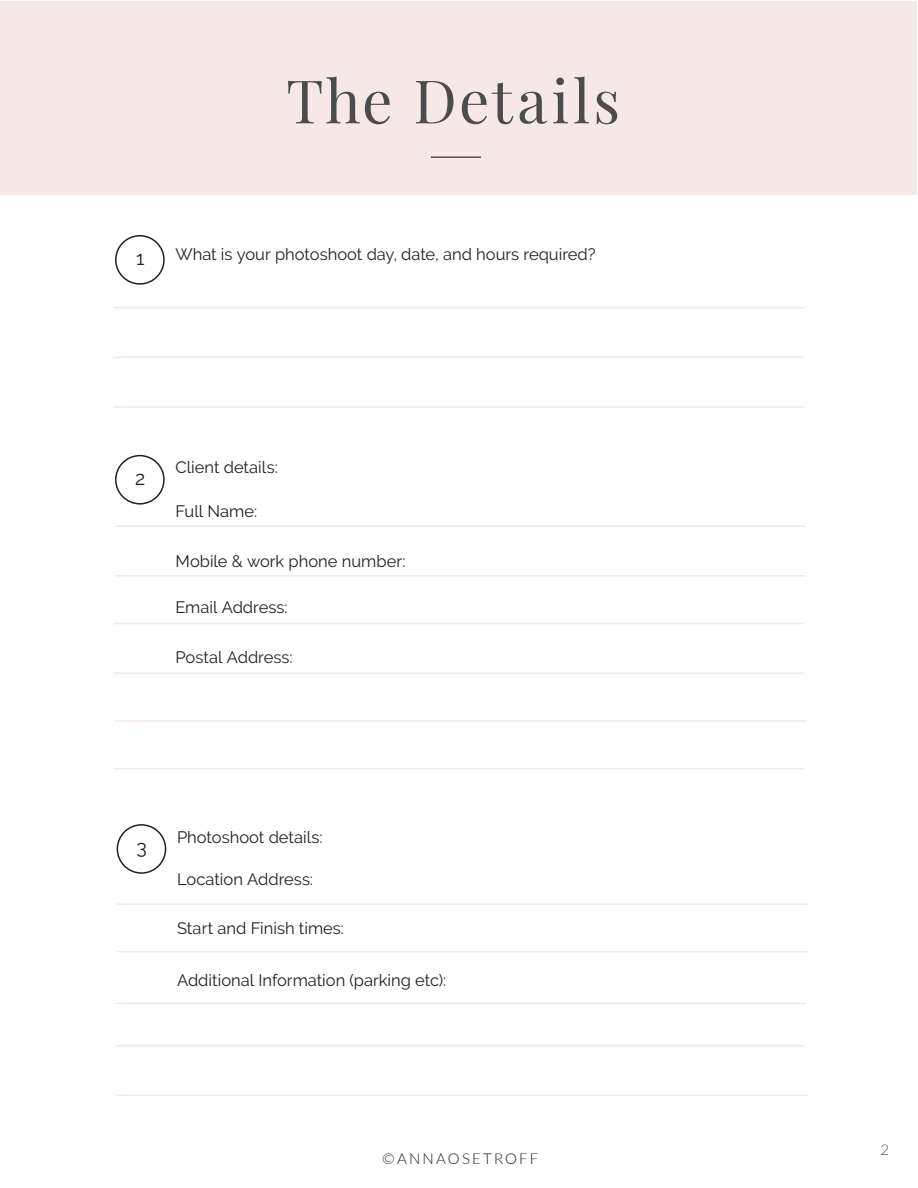
<style>
.page{position:relative;width:918px;height:1188px;background:#fff}
.page>*{position:absolute;margin:0;border:0;box-sizing:border-box;transform-origin:0 0}
.Highlight_1{font:60px "Playfair Display";letter-spacing:.045em;color:#4b4c4d}
.t1{font:19.5px "Raleway";color:#231f20}
.Body_Text{font:16.5px "Raleway";color:#231f20}
.t2{font:300 15px "Lato";letter-spacing:.145em;color:#231f20}
.t3{font:300 15px "Lato";color:#505356}
</style>
<div class="page">
<div style="left:1px;top:1px;width:916px;height:193px;background:#f6e8e6"></div>
<hr style="left:113px;top:307px;width:691px;height:1px;background:#f6e8e6">
<hr style="left:113px;top:357px;width:691px;height:1px;background:#f6e8e6">
<hr style="left:113px;top:406px;width:691px;height:2px;background:#f6e8e6">
<hr style="left:113px;top:623px;width:691px;height:1px;background:#f6e8e6">
<hr style="left:113px;top:672px;width:691px;height:2px;background:#f6e8e6">
<hr style="left:115px;top:1003px;width:691px;height:1px;background:#f6e8e6">
<hr style="left:115px;top:1045px;width:691px;height:1px;background:#f6e8e6">
<div style="left:117px;top:824px;width:49px;height:50px;border:2px solid #231f20;border-radius:50%"></div>
<div style="left:115px;top:455px;width:50px;height:50px;border:2px solid #231f20;border-radius:50%"></div>
<div style="left:115px;top:235px;width:50px;height:50px;border:2px solid #231f20;border-radius:50%"></div>
<hr style="left:431px;top:157px;width:50px;height:1px;background:#231f20">
<hr style="left:115px;top:525px;width:691px;height:2px;background:#f6e8e6">
<hr style="left:115px;top:575px;width:691px;height:2px;background:#f6e8e6">
<hr style="left:115px;top:720px;width:691px;height:2px;background:#f6e8e6">
<hr style="left:117px;top:903px;width:690px;height:2px;background:#f6e8e6">
<hr style="left:117px;top:951px;width:690px;height:1px;background:#f6e8e6">
<hr style="left:117px;top:1095px;width:690px;height:1px;background:#f6e8e6">
<hr style="left:113px;top:768px;width:691px;height:1px;background:#f6e8e6">
<p class="Highlight_1" style="left:286px;top:54px;width:335px">The Details</p>
<p class="t1" style="left:136px;top:247px;width:10px">1</p>
<p class="Body_Text" style="left:176px;top:245px;width:422px">What is your photoshoot day, date, and hours required?</p>
<p class="t1" style="left:135px;top:467px;width:12px">2</p>
<p class="Body_Text" style="left:176px;top:458px;width:104px">Client details:</p>
<p class="Body_Text" style="left:176px;top:501px;width:83px">Full Name:</p>
<p class="Body_Text" style="left:176px;top:552px;width:231px">Mobile &amp; work phone number:</p>
<p class="Body_Text" style="left:176px;top:597px;width:114px">Email Address:</p>
<p class="Body_Text" style="left:176px;top:648px;width:119px">Postal Address:</p>
<p class="t1" style="left:137px;top:836px;width:12px">3</p>
<p class="Body_Text" style="left:177px;top:827px;width:147px">Photoshoot details:</p>
<p class="Body_Text" style="left:177px;top:870px;width:137px">Location Address:</p>
<p class="Body_Text" style="left:177px;top:919px;width:168px">Start and Finish times:</p>
<p class="Body_Text" style="left:177px;top:971px;width:271px">Additional Information (parking etc):</p>
<p class="t2" style="left:382px;top:1148px;width:158px">©ANNAOSETROFF</p>
<p class="t3" style="left:881px;top:1140px;width:10px">2</p>
</div>
